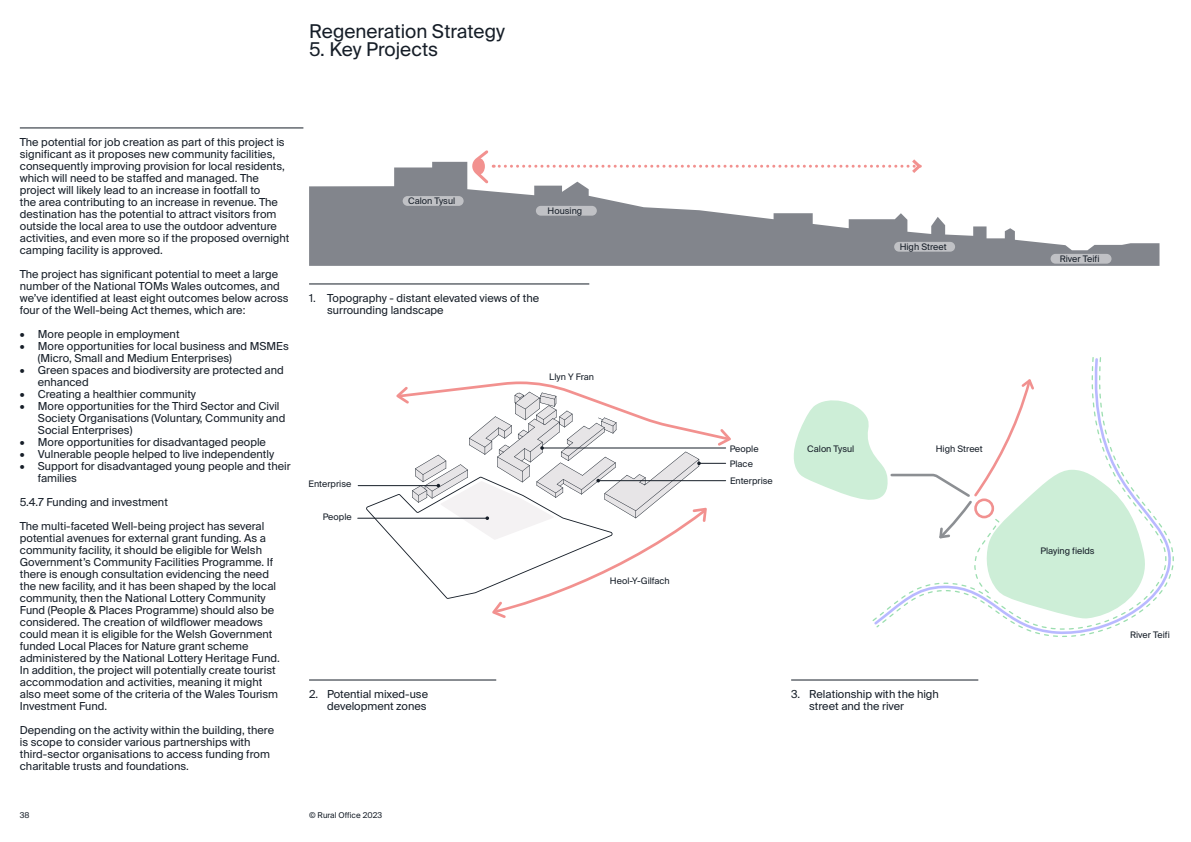
<style>
.page{position:relative;width:1191px;height:842px;background:#fff}
.page>*{position:absolute;margin:0;border:0;box-sizing:border-box;transform-origin:0 0}
.t1{font:19px "Suisse Intl";color:#161e28}
.RO_Suisse_Int_l_Body{font:11px/12px "Suisse Intl";color:#161e28}
.RO_Suisse_Int_l_Body-2{font:9px "Suisse Intl";color:#161e28}
.t2{font:8px "Suisse Intl";color:#161e28}
.t3{font:7.8px "Suisse Intl";color:#000}
</style>
<div class="page">
<svg style="left:309px;top:162px;width:850px;height:104px;fill:#82858c"></svg>
<div style="left:403px;top:196px;width:60px;height:10px;background:#c0c1c5;border-radius:5px"></div>
<div style="left:536px;top:206px;width:61px;height:10px;background:#c0c1c5;border-radius:5px"></div>
<div style="left:894px;top:242px;width:61px;height:10px;background:#c0c1c5;border-radius:5px"></div>
<div style="left:1050px;top:254px;width:61px;height:10px;background:#c0c1c5;border-radius:5px"></div>
<hr style="left:20px;top:128px;width:283px;height:1px;background:#161e28">
<svg style="left:872px;top:357px;width:302px;height:280px"></svg>
<svg style="left:793px;top:376px;width:354px;height:243px"></svg>
<div style="left:934px;top:441px;width:61px;height:18px;background:#fff"></div>
<div style="left:806px;top:441px;width:61px;height:18px;background:#cdeed7"></div>
<div style="left:1040px;top:543px;width:66px;height:13px;background:#cdeed7"></div>
<hr style="left:358px;top:485px;width:80px;height:1px;background:#161e28">
<hr style="left:358px;top:518px;width:129px;height:1px;background:#161e28">
<svg style="left:366px;top:381px;width:365px;height:237px"></svg>
<div style="left:1128px;top:618px;width:54px;height:23px;background:#fff"></div>
<svg style="left:468px;top:150px;width:455px;height:36px"></svg>
<div style="left:474px;top:158px;width:11px;height:17px;background:#f2918f;border-radius:50%"></div>
<hr style="left:309px;top:284px;width:280px;height:1px;background:#161e28">
<hr style="left:309px;top:680px;width:187px;height:1px;background:#161e28">
<hr style="left:791px;top:680px;width:187px;height:1px;background:#161e28">
<h1 class="t1" style="left:309px;top:20px;width:197px">Regeneration Strategy</h1>
<h1 class="t1" style="left:309px;top:38px;width:131px">5. Key Projects</h1>
<p class="RO_Suisse_Int_l_Body" style="left:20px;top:136px;width:271px">The potential for job creation as part of this project is significant as it proposes new community facilities, consequently improving provision for local residents, which will need to be staffed and managed. The project will likely lead to an increase in footfall to<br>the area contributing to an increase in revenue. The destination has the potential to attract visitors from outside the local area to use the outdoor adventure activities, and even more so if the proposed overnight camping facility is approved.</p>
<p class="RO_Suisse_Int_l_Body" style="left:20px;top:268px;width:270px">The project has significant potential to meet a large number of the National TOMs Wales outcomes, and we’ve identified at least eight outcomes below across four of the Well-being Act themes, which are:</p>
<p class="RO_Suisse_Int_l_Body" style="left:20px;top:328px;width:161px">• More people in employment</p>
<p class="RO_Suisse_Int_l_Body" style="left:38px;top:340px;width:252px;text-indent:-18px">• More opportunities for local business and MSMEs (Micro, Small and Medium Enterprises)</p>
<p class="RO_Suisse_Int_l_Body" style="left:38px;top:364px;width:247px;text-indent:-18px">• Green spaces and biodiversity are protected and enhanced</p>
<p class="RO_Suisse_Int_l_Body" style="left:20px;top:388px;width:178px">• Creating a healthier community</p>
<p class="RO_Suisse_Int_l_Body" style="left:38px;top:400px;width:249px;text-indent:-18px">• More opportunities for the Third Sector and Civil<br>Society Organisations (Voluntary, Community and<br>Social Enterprises)</p>
<p class="RO_Suisse_Int_l_Body" style="left:20px;top:436px;width:248px">• More opportunities for disadvantaged people</p>
<p class="RO_Suisse_Int_l_Body" style="left:20px;top:448px;width:256px">• Vulnerable people helped to live independently</p>
<p class="RO_Suisse_Int_l_Body" style="left:38px;top:460px;width:254px;text-indent:-18px">• Support for disadvantaged young people and their families</p>
<p class="RO_Suisse_Int_l_Body" style="left:20px;top:496px;width:150px">5.4.7 Funding and investment</p>
<p class="RO_Suisse_Int_l_Body" style="left:20px;top:520px;width:261px">The multi-faceted Well-being project has several potential avenues for external grant funding. As a community facility, it should be eligible for Welsh Government’s Community Facilities Programme. If there is enough consultation evidencing the need the new facility, and it has been shaped by the local community, then the National Lottery Community Fund (People &amp; Places Programme) should also be considered. The creation of wildflower meadows could mean it is eligible for the Welsh Government funded Local Places for Nature grant scheme administered by the National Lottery Heritage Fund.<br>In addition, the project will potentially create tourist accommodation and activities, meaning it might also meet some of the criteria of the Wales Tourism Investment Fund.</p>
<p class="RO_Suisse_Int_l_Body" style="left:20px;top:724px;width:256px">Depending on the activity within the building, there is scope to consider various partnerships with third-sector organisations to access funding from charitable trusts and foundations.</p>
<p class="t2" style="left:20px;top:810px;width:11px">38</p>
<p class="RO_Suisse_Int_l_Body-2" style="left:408px;top:195px;width:49px">Calon Tysul</p>
<p class="RO_Suisse_Int_l_Body-2" style="left:547px;top:205px;width:36px">Housing</p>
<p class="RO_Suisse_Int_l_Body" style="left:327px;top:292px;width:214px;text-indent:-18px">1. Topography - distant elevated views of the surrounding landscape</p>
<p class="RO_Suisse_Int_l_Body-2" style="left:549px;top:371px;width:46px">Llyn Y Fran</p>
<p class="RO_Suisse_Int_l_Body-2" style="left:308px;top:479px;width:44px">Enterprise</p>
<p class="RO_Suisse_Int_l_Body-2" style="left:323px;top:511px;width:30px">People</p>
<p class="RO_Suisse_Int_l_Body-2" style="left:610px;top:575px;width:61px">Heol-Y-Gilfach</p>
<p class="RO_Suisse_Int_l_Body-2" style="left:899px;top:241px;width:48px">High Street</p>
<p class="RO_Suisse_Int_l_Body-2" style="left:730px;top:443px;width:30px">People</p>
<p class="RO_Suisse_Int_l_Body-2" style="left:730px;top:458px;width:25px">Place</p>
<p class="RO_Suisse_Int_l_Body-2" style="left:730px;top:476px;width:44px">Enterprise</p>
<p class="RO_Suisse_Int_l_Body-2" style="left:807px;top:443px;width:49px">Calon Tysul</p>
<p class="t3" style="left:814px;top:446px;width:42px">Calon Tysul</p>
<p class="RO_Suisse_Int_l_Body-2" style="left:935px;top:443px;width:48px">High Street</p>
<p class="t3" style="left:944px;top:447px;width:42px">High Street</p>
<p class="RO_Suisse_Int_l_Body" style="left:309px;top:688px;width:121px;text-align:right">2. Potential mixed-use development zones</p>
<p class="RO_Suisse_Int_l_Body" style="left:809px;top:688px;width:131px;text-indent:-18px">3. Relationship with the high street and the river</p>
<p class="t2" style="left:309px;top:810px;width:75px">© Rural Office 2023</p>
<p class="RO_Suisse_Int_l_Body-2" style="left:1059px;top:254px;width:41px">River Teifi</p>
<p class="RO_Suisse_Int_l_Body-2" style="left:1040px;top:545px;width:56px">Playing fields</p>
<p class="t3" style="left:1043px;top:546px;width:50px">Playing Fields</p>
<p class="RO_Suisse_Int_l_Body-2" style="left:1130px;top:629px;width:41px">River Teifi</p>
</div>
